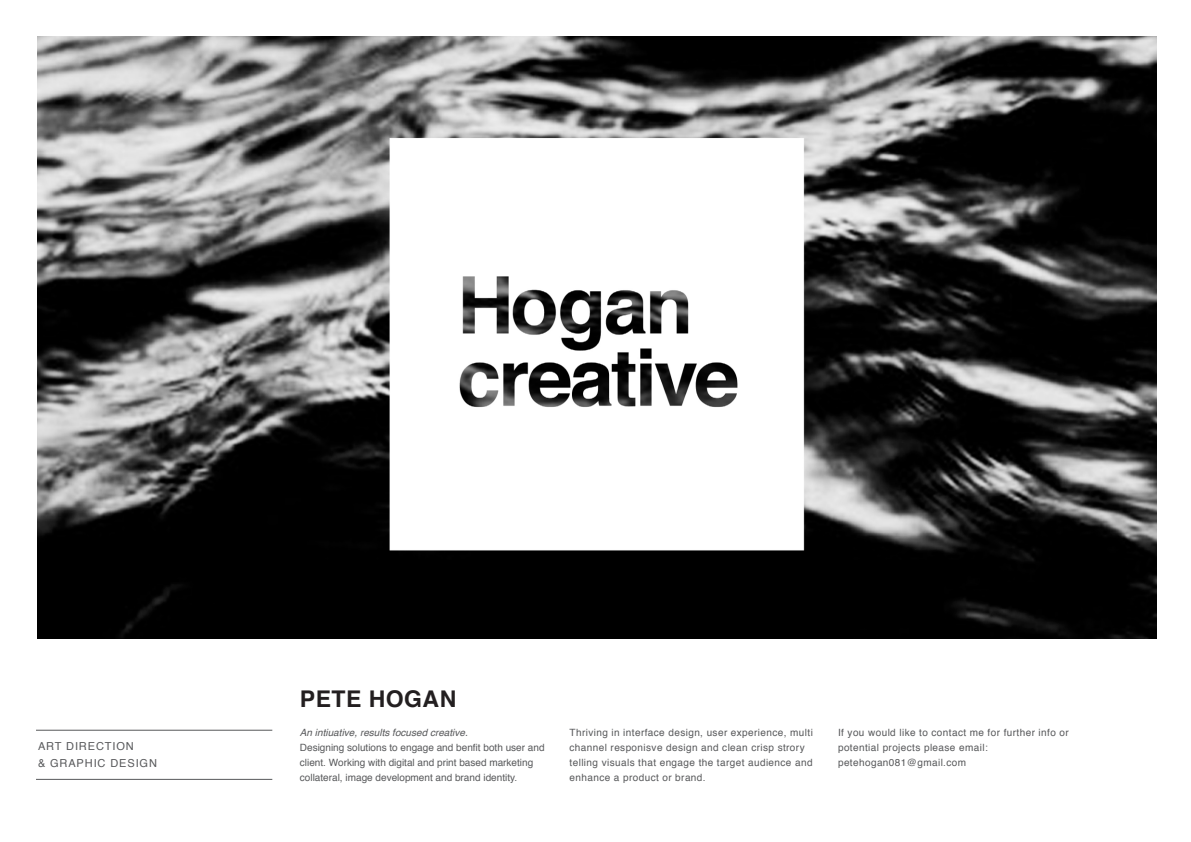
<style>
.page{position:relative;width:1191px;height:842px;background:#fff}
.page>*{position:absolute;margin:0;border:0;box-sizing:border-box;transform-origin:0 0}
.t1{font:700 23px "Helvetica";letter-spacing:.02em;color:#231f20}
.t2{font:11px/17px "Helvetica";letter-spacing:.08em;color:#57585a}
.t3{font:10px/15px "Helvetica";letter-spacing:.04em;color:#57585a}
.t4{font:10px/15px "Helvetica";color:#57585a}
.t5{font:italic 10px "Helvetica";color:#57585a}
</style>
<div class="page">
<img style="left:37px;top:36px;width:1119px;height:603px">
<hr style="left:36px;top:730px;width:236px;height:1px;background:#57585a">
<hr style="left:36px;top:779px;width:236px;height:1px;background:#57585a">
<p class="t2" style="left:38px;top:738px;width:120px">ART DIRECTION<br>&amp; GRAPHIC DESIGN</p>
<p class="t1" style="left:300px;top:680px;width:158px">PETE HOGAN</p>
<p class="t5" style="left:300px;top:724px;width:169px">An intiuative, results focused creative.</p>
<p class="t4" style="left:300px;top:740px;width:246px">Designing solutions to engage and benfit both user and client. Working with digital and print based marketing collateral, image development and brand identity.</p>
<p class="t3" style="left:569px;top:725px;width:245px">Thriving in interface design, user experience, multi channel responisve design and clean crisp strory telling visuals that engage the target audience and enhance a product or brand.</p>
<p class="t3" style="left:838px;top:725px;width:232px">If you would like to contact me for further info or potential projects please email: petehogan081@gmail.com</p>
</div>
